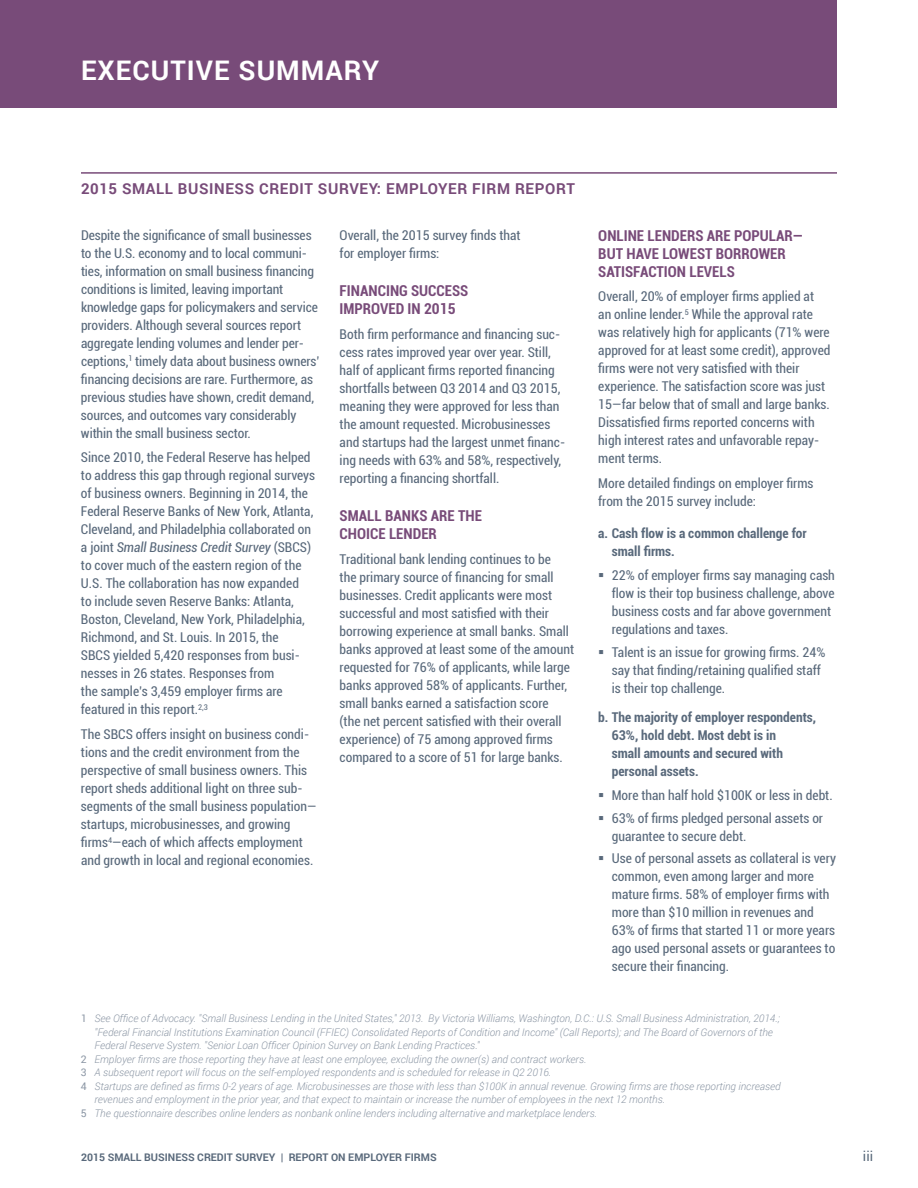
<style>
.page{position:relative;width:918px;height:1188px;background:#fff}
.page>*{position:absolute;margin:0;border:0;box-sizing:border-box;transform-origin:0 0}
.t1{font:700 27px "Roboto";letter-spacing:.04em;color:#fff}
.t2{font:700 condensed 15px/18px "Roboto";color:#784b79}
.t3{font:700 15px "Roboto";letter-spacing:.04em;color:#784b79}
.t4{font:condensed 13.5px/18px "Roboto";color:#59697b}
.t5{font:700 condensed 13.5px/18px "Roboto";color:#59697b}
.t6{font:13.5px "Roboto";color:#59697b}
.t7{font:italic 300 10.5px "Roboto";color:#8c97a5}
.t8{font:700 10.5px "Roboto";color:#59697b}
.s1{font-style:italic}
.s2{font-weight:400;font-style:normal}
</style>
<div class="page">
<div style="left:0;top:0;width:837px;height:108px;background:#784b79"></div>
<hr style="left:81px;top:172px;width:756px;height:2px;background:#784b79">
<h1 class="t1" style="left:81px;top:51px;width:300px">EXECUTIVE SUMMARY</h1>
<p class="t3" style="left:81px;top:178px;width:495px">2015 SMALL BUSINESS CREDIT SURVEY: EMPLOYER FIRM REPORT</p>
<p class="t4" style="left:81px;top:225px;width:240px">Despite the significance of small businesses to the U.S. economy and to local communi&shy;ties, information on small business financing conditions is limited, leaving important knowledge gaps for policymakers and service providers. Although several sources report aggregate lending volumes and lender per&shy;ceptions,<sup>1</sup> timely data about business owners’ financing decisions are rare. Furthermore, as previous studies have shown, credit demand, sources, and outcomes vary considerably within the small business sector.</p>
<p class="t4" style="left:81px;top:448px;width:236px">Since 2010, the Federal Reserve has helped to address this gap through regional surveys of business owners. Beginning in 2014, the Federal Reserve Banks of New York, Atlanta, Cleveland, and Philadelphia collaborated on a joint <span class="s1">Small Business Credit Survey</span> (SBCS) to cover much of the eastern region of the U.S. The collaboration has now expanded<br>to include seven Reserve Banks: Atlanta, Boston, Cleveland, New York, Philadelphia, Richmond, and St. Louis. In 2015, the<br>SBCS yielded 5,420 responses from busi&shy;nesses in 26 states. Responses from<br>the sample’s 3,459 employer firms are featured in this report.<sup>2,3</sup></p>
<p class="t4" style="left:81px;top:725px;width:237px">The SBCS offers insight on business condi&shy;tions and the credit environment from the perspective of small business owners. This report sheds additional light on three sub&shy;segments of the small business population— startups, microbusinesses, and growing firms<sup>4</sup>—each of which affects employment and growth in local and regional economies.</p>
<p class="t4" style="left:340px;top:225px;width:182px">Overall, the 2015 survey finds that for employer firms:</p>
<p class="t2" style="left:340px;top:281px;width:130px">FINANCING SUCCESS<br>IMPROVED IN 2015</p>
<p class="t4" style="left:340px;top:324px;width:227px">Both firm performance and financing suc&shy;cess rates improved year over year. Still, half of applicant firms reported financing shortfalls between Q3 2014 and Q3 2015, meaning they were approved for less than the amount requested. Microbusinesses and startups had the largest unmet financ&shy;ing needs with 63% and 58%, respectively, reporting a financing shortfall.</p>
<p class="t2" style="left:340px;top:506px;width:144px">SMALL BANKS ARE THE<br>CHOICE LENDER</p>
<p class="t4" style="left:340px;top:549px;width:236px">Traditional bank lending continues to be<br>the primary source of financing for small businesses. Credit applicants were most successful and most satisfied with their borrowing experience at small banks. Small banks approved at least some of the amount requested for 76% of applicants, while large banks approved 58% of applicants. Further, small banks earned a satisfaction score<br>(the net percent satisfied with their overall experience) of 75 among approved firms compared to a score of 51 for large banks.</p>
<p class="t2" style="left:598px;top:226px;width:207px">ONLINE LENDERS ARE POPULAR—<br>BUT HAVE LOWEST BORROWER<br>SATISFACTION LEVELS</p>
<p class="t4" style="left:598px;top:287px;width:234px">Overall, 20% of employer firms applied at an online lender.<sup>5</sup> While the approval rate was relatively high for applicants (71% were approved for at least some credit), approved firms were not very satisfied with their experience. The satisfaction score was just 15—far below that of small and large banks.<br>Dissatisfied firms reported concerns with high interest rates and unfavorable repay&shy;ment terms.</p>
<p class="t4" style="left:598px;top:474px;width:217px">More detailed findings on employer firms from the 2015 survey include:</p>
<p class="t5" style="left:612px;top:523px;width:196px;text-indent:-14px">a. Cash flow is a common challenge for small firms.</p>
<p class="t4" style="left:612px;top:566px;width:225px">22% of employer firms say managing cash flow is their top business challenge, above business costs and far above government regulations and taxes.</p>
<p class="t4" style="left:612px;top:642px;width:215px">Talent is an issue for growing firms. 24% say that finding/retaining qualified staff is their top challenge.</p>
<p class="t5" style="left:612px;top:707px;width:206px;text-indent:-14px">b. The majority of employer respondents,<br>63%, hold debt. Most debt is in<br>small amounts and secured with personal assets.</p>
<p class="t4" style="left:612px;top:784px;width:222px;line-height:22.4px">More than half hold $100K or less in debt.<br>63% of firms pledged personal assets or</p>
<p class="t4" style="left:612px;top:824px;width:226px;line-height:22.4px">guarantee to secure debt.<br>Use of personal assets as collateral is very</p>
<p class="t4" style="left:612px;top:867px;width:225px">common, even among larger and more mature firms. 58% of employer firms with more than $10 million in revenues and 63% of firms that started 11 or more years ago used personal assets or guarantees to secure their financing.</p>
<p class="t7" style="left:81px;top:1011px;width:701px"><span class="s2">1</span> See Office of Advocacy. "Small Business Lending in the United States," 2013. By Victoria Williams, Washington, D.C.: U.S. Small Business Administration, 2014.;</p>
<p class="t7" style="left:94px;top:1025px;width:680px">"Federal Financial Institutions Examination Council (FFIEC) Consolidated Reports of Condition and Income" (Call Reports); and The Board of Governors of the</p>
<p class="t7" style="left:94px;top:1038px;width:387px">Federal Reserve System. "Senior Loan Officer Opinion Survey on Bank Lending Practices."</p>
<p class="t7" style="left:81px;top:1052px;width:507px"><span class="s2">2</span> Employer firms are those reporting they have at least one employee, excluding the owner(s) and contract workers.</p>
<p class="t7" style="left:81px;top:1065px;width:472px"><span class="s2">3</span> A subsequent report will focus on the self-employed respondents and is scheduled for release in Q2 2016.</p>
<p class="t7" style="left:81px;top:1079px;width:701px"><span class="s2">4</span> Startups are defined as firms 0-2 years of age. Microbusinesses are those with less than $100K in annual revenue. Growing firms are those reporting increased</p>
<p class="t7" style="left:94px;top:1092px;width:572px">revenues and employment in the prior year, and that expect to maintain or increase the number of employees in the next 12 months.</p>
<p class="t7" style="left:81px;top:1106px;width:518px"><span class="s2">5</span> The questionnaire describes online lenders as nonbank online lenders including alternative and marketplace lenders.</p>
<p class="t8" style="left:81px;top:1150px;width:357px">2015 SMALL BUSINESS CREDIT SURVEY | REPORT ON EMPLOYER FIRMS</p>
<p class="t6" style="left:863px;top:1147px;width:12px">iii</p>
</div>
